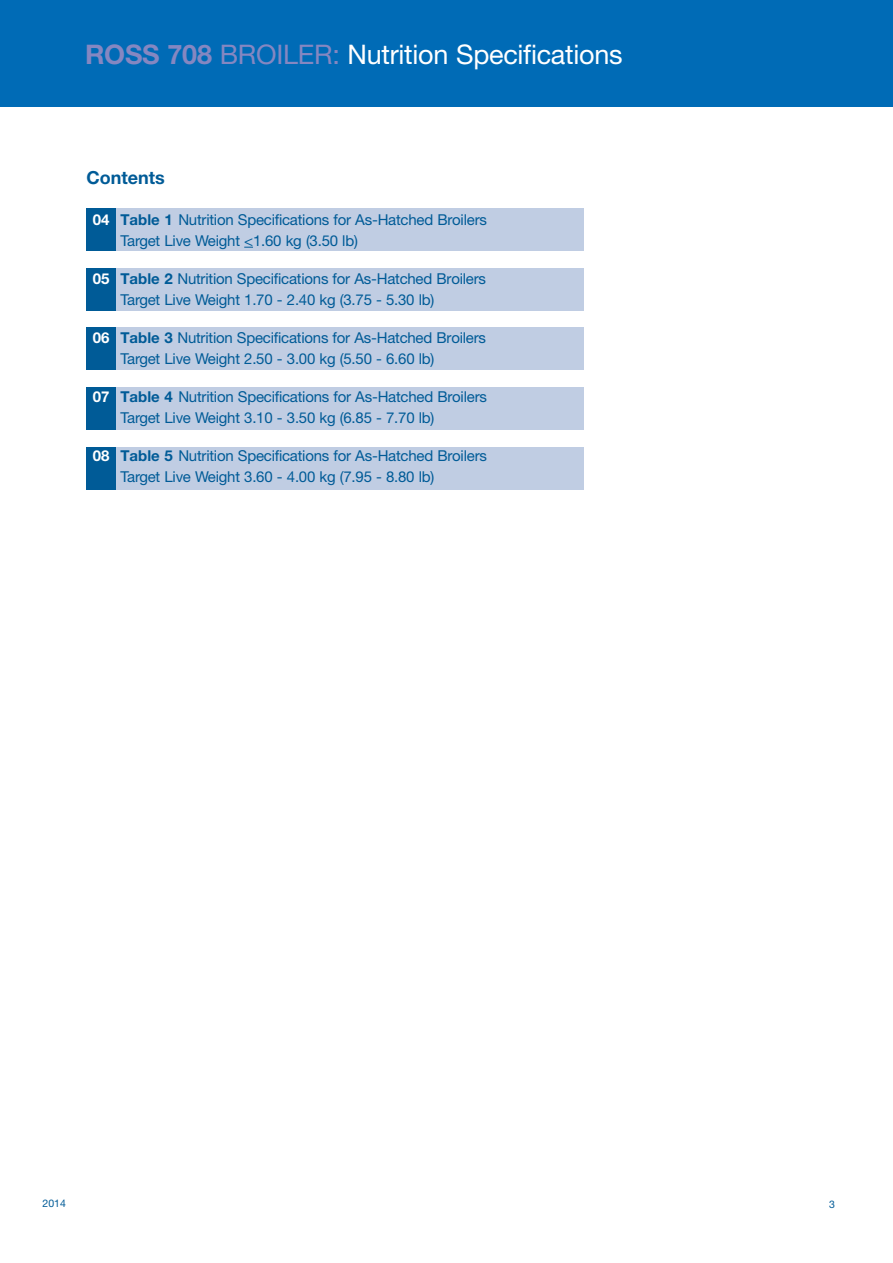
<style>
.page{position:relative;width:893px;height:1263px;background:#fff}
.page>*{position:absolute;margin:0;border:0;box-sizing:border-box;transform-origin:0 0}
.t1{font:27px "Helvetica Neue";letter-spacing:-.01em;color:#fff}
.t2{font:700 18px "Helvetica Neue";color:#005b97}
.t3{font:15px/21px "Helvetica Neue";letter-spacing:-.015em;color:#005b97}
.t4{font:10.5px "Helvetica Neue";color:#005b97}
.s1{font-weight:700;color:#8587c1}
.s2{color:#8587c1}
.s3{font-weight:700;color:#fff}
.s4{font-weight:700}
</style>
<div class="page">
<div style="left:0;top:0;width:893px;height:106px;background:#006bb6"></div>
<div style="left:116px;top:327px;width:468px;height:43px;background:#c0cde3"></div>
<div style="left:116px;top:268px;width:468px;height:42px;background:#c0cde3"></div>
<div style="left:116px;top:208px;width:468px;height:43px;background:#c0cde3"></div>
<div style="left:86px;top:208px;width:30px;height:43px;background:#005b97"></div>
<div style="left:86px;top:268px;width:30px;height:42px;background:#005b97"></div>
<div style="left:86px;top:327px;width:30px;height:43px;background:#005b97"></div>
<div style="left:116px;top:447px;width:468px;height:43px;background:#c0cde3"></div>
<div style="left:116px;top:388px;width:468px;height:42px;background:#c0cde3"></div>
<div style="left:86px;top:388px;width:30px;height:42px;background:#005b97"></div>
<div style="left:86px;top:447px;width:30px;height:43px;background:#005b97"></div>
<h1 class="t1" style="left:85px;top:38px;width:539px"><span class="s1">ROSS 708</span> <span class="s2">BROILER:</span> Nutrition Specifications</h1>
<p class="t2" style="left:86px;top:167px;width:80px">Contents</p>
<p class="t3" style="left:120px;top:209px;width:368px;text-indent:-28px"><span class="s3">04</span> <span class="s4">Table 1</span> Nutrition Specifications for As-Hatched Broilers<br>Target Live Weight &lt;1.60 kg (3.50 lb)</p>
<p class="t3" style="left:120px;top:268px;width:367px;text-indent:-28px"><span class="s3">05</span> <span class="s4">Table 2</span> Nutrition Specifications for As-Hatched Broilers<br>Target Live Weight 1.70 - 2.40 kg (3.75 - 5.30 lb)</p>
<p class="t3" style="left:120px;top:327px;width:367px;text-indent:-28px"><span class="s3">06</span> <span class="s4">Table 3</span> Nutrition Specifications for As-Hatched Broilers<br>Target Live Weight 2.50 - 3.00 kg (5.50 - 6.60 lb)</p>
<p class="t3" style="left:120px;top:386px;width:368px;text-indent:-28px"><span class="s3">07</span> <span class="s4">Table 4</span> Nutrition Specifications for As-Hatched Broilers<br>Target Live Weight 3.10 - 3.50 kg (6.85 - 7.70 lb)</p>
<p class="t3" style="left:120px;top:445px;width:368px;text-indent:-28px"><span class="s3">08</span> <span class="s4">Table 5</span> Nutrition Specifications for As-Hatched Broilers<br>Target Live Weight 3.60 - 4.00 kg (7.95 - 8.80 lb)</p>
<p class="t4" style="left:43px;top:1197px;width:25px">2014</p>
<p class="t4" style="left:829px;top:1197px;width:7px">3</p>
</div>
